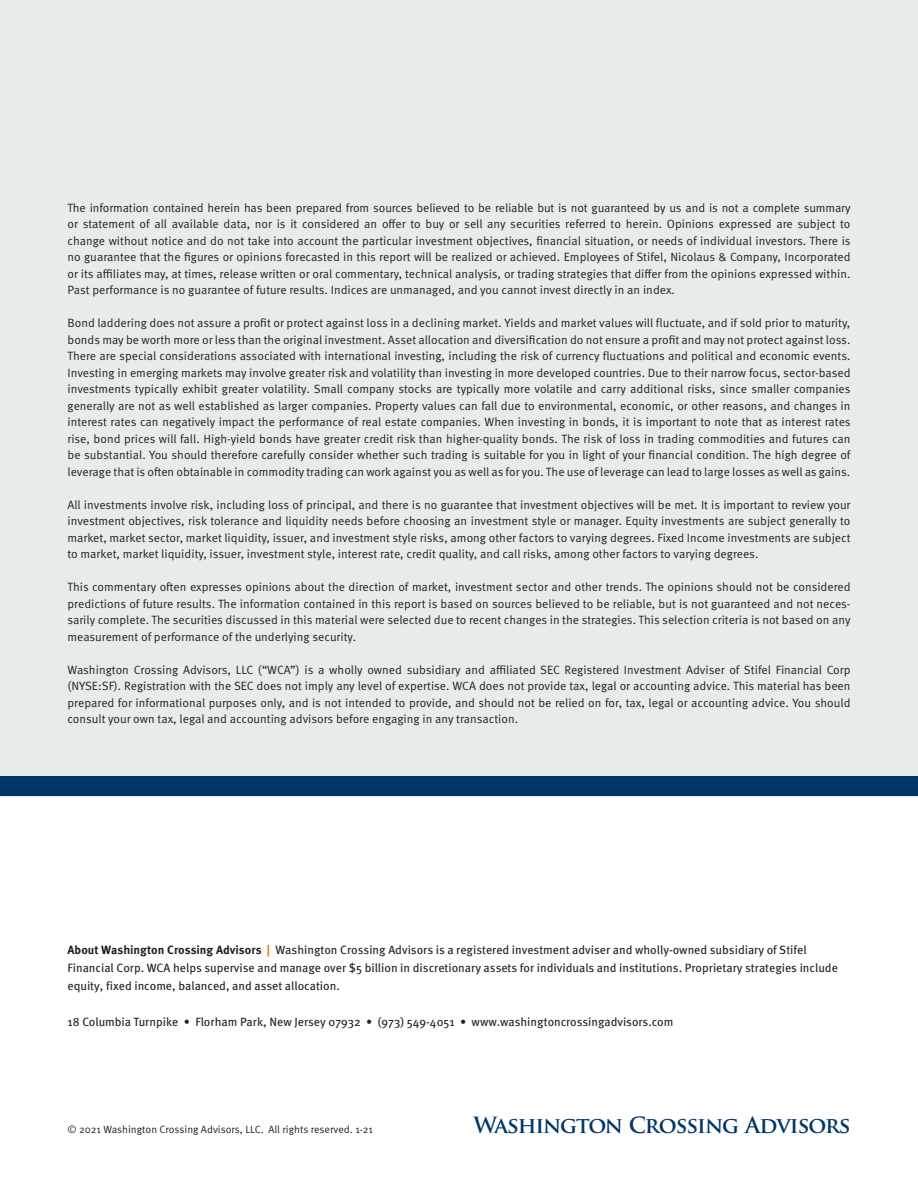
<style>
.page{position:relative;width:918px;height:1188px;background:#fff}
.page>*{position:absolute;margin:0;border:0;box-sizing:border-box;transform-origin:0 0}
.t1{font:700 21.75px "Trajan Pro";letter-spacing:-.05em;color:#003667}
.t2{font:12px/16.5px "Meta OT Norm";color:#231f20;text-align:justify}
.t3{font:12px/18px "Meta OT";color:#231f20}
.t4{font:10.5px "Meta OT Norm";color:#231f20}
.s1{font-weight:700}
.s2{font-weight:700;color:#de791b}
</style>
<div class="page">
<div style="left:0;top:0;width:918px;height:796px;background:#e8ebeb"></div>
<div style="left:1px;top:776px;width:917px;height:20px;background:#003667"></div>
<p class="t2" style="left:68px;top:199px;width:785px">The information contained herein has been prepared from sources believed to be reliable but is not guaranteed by us and is not a complete summary or statement of all available data, nor is it considered an offer to buy or sell any securities referred to herein. Opinions expressed are subject to change without notice and do not take into account the particular investment objectives, financial situation, or needs of individual investors. There is no guarantee that the figures or opinions forecasted in this report will be realized or achieved. Employees of Stifel, Nicolaus &amp; Company, Incorporated or its affiliates may, at times, release written or oral commentary, technical analysis, or trading strategies that differ from the opinions expressed within.<br>Past performance is no guarantee of future results. Indices are unmanaged, and you cannot invest directly in an index.</p>
<p class="t2" style="left:68px;top:315px;width:785px">Bond laddering does not assure a profit or protect against loss in a declining market. Yields and market values will fluctuate, and if sold prior to maturity, bonds may be worth more or less than the original investment. Asset allocation and diversification do not ensure a profit and may not protect against loss.<br>There are special considerations associated with international investing, including the risk of currency fluctuations and political and economic events.<br>Investing in emerging markets may involve greater risk and volatility than investing in more developed countries. Due to their narrow focus, sector-based investments typically exhibit greater volatility. Small company stocks are typically more volatile and carry additional risks, since smaller companies generally are not as well established as larger companies. Property values can fall due to environmental, economic, or other reasons, and changes in interest rates can negatively impact the performance of real estate companies. When investing in bonds, it is important to note that as interest rates rise, bond prices will fall. High-yield bonds have greater credit risk than higher-quality bonds. The risk of loss in trading commodities and futures can be substantial. You should therefore carefully consider whether such trading is suitable for you in light of your financial condition. The high degree of leverage that is often obtainable in commodity trading can work against you as well as for you. The use of leverage can lead to large losses as well as gains.</p>
<p class="t2" style="left:68px;top:496px;width:785px">All investments involve risk, including loss of principal, and there is no guarantee that investment objectives will be met. It is important to review your investment objectives, risk tolerance and liquidity needs before choosing an investment style or manager. Equity investments are subject generally to market, market sector, market liquidity, issuer, and investment style risks, among other factors to varying degrees. Fixed Income investments are subject to market, market liquidity, issuer, investment style, interest rate, credit quality, and call risks, among other factors to varying degrees.</p>
<p class="t2" style="left:68px;top:579px;width:785px">This commentary often expresses opinions about the direction of market, investment sector and other trends. The opinions should not be considered predictions of future results. The information contained in this report is based on sources believed to be reliable, but is not guaranteed and not neces&shy;sarily complete. The securities discussed in this material were selected due to recent changes in the strategies. This selection criteria is not based on any measurement of performance of the underlying security.</p>
<p class="t2" style="left:68px;top:661px;width:785px">Washington Crossing Advisors, LLC (“WCA”) is a wholly owned subsidiary and affiliated SEC Registered Investment Adviser of Stifel Financial Corp (NYSE:SF). Registration with the SEC does not imply any level of expertise. WCA does not provide tax, legal or accounting advice. This material has been prepared for informational purposes only, and is not intended to provide, and should not be relied on for, tax, legal or accounting advice. You should consult your own tax, legal and accounting advisors before engaging in any transaction.</p>
<p class="t3" style="left:68px;top:941px;width:772px"><span class="s1">About Washington Crossing Advisors</span> <span class="s2">|</span> Washington Crossing Advisors is a registered investment adviser and wholly-owned subsidiary of Stifel<br>Financial Corp. WCA helps supervise and manage over $5 billion in discretionary assets for individuals and institutions. Proprietary strategies include equity, fixed income, balanced, and asset allocation.</p>
<p class="t3" style="left:68px;top:1013px;width:608px">18 Columbia Turnpike • Florham Park, New Jersey 07932 • (973) 549-4051 • www.washingtoncrossingadvisors.com</p>
<p class="t4" style="left:68px;top:1123px;width:307px">© 2021 Washington Crossing Advisors, LLC. All rights reserved. 1-21</p>
<p class="t1" style="left:474px;top:1112px;width:378px">Washington Crossing Advisors</p>
</div>
